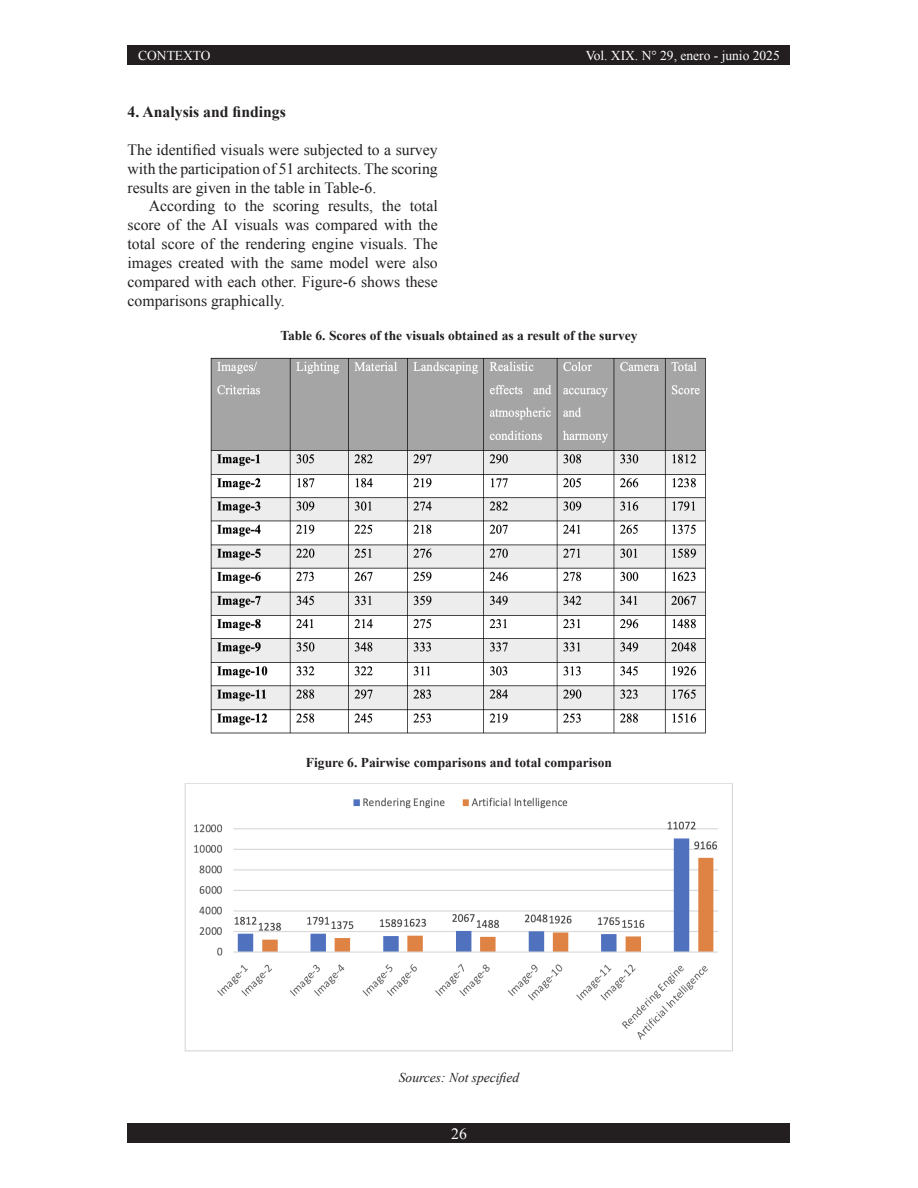
<style>
.page{position:relative;width:918px;height:1188px;background:#fff}
.page>*{position:absolute;margin:0;border:0;box-sizing:border-box;transform-origin:0 0}
.t1{font:15.75px/18.9px "Times New Roman";color:#231f20;text-align:justify}
.t2{font:700 15.75px "Times New Roman";color:#231f20}
.t3{font:15.75px "Times New Roman";color:#fff}
.t4{font:700 13.5px "Times New Roman";color:#231f20}
.t5{font:13.5px "Times New Roman";color:#fff}
.t6{font:italic 13.5px "Times New Roman";color:#231f20}
</style>
<div class="page">
<div style="left:128px;top:1124px;width:662px;height:19px;background:#231f20"></div>
<div style="left:128px;top:45px;width:662px;height:19px;background:#231f20"></div>
<img style="left:210px;top:357px;width:496px;height:377px">
<img style="left:184px;top:783px;width:549px;height:269px">
<p class="t5" style="left:138px;top:47px;width:74px">CONTEXTO</p>
<p class="t5" style="left:586px;top:46px;width:196px">Vol. XIX. N° 29, enero - junio 2025</p>
<p class="t2" style="left:128px;top:101px;width:160px">4. Analysis and findings</p>
<p class="t1" style="left:128px;top:140px;width:312px">The identified visuals were subjected to a survey with the participation of 51 architects. The scoring results are given in the table in Table-6.</p>
<p class="t1" style="left:128px;top:197px;width:312px;text-indent:21px">According to the scoring results, the total score of the AI visuals was compared with the total score of the rendering engine visuals. The images created with the same model were also compared with each other. Figure-6 shows these comparisons graphically.</p>
<p class="t4" style="left:280px;top:326px;width:359px">Table 6. Scores of the visuals obtained as a result of the survey</p>
<p class="t4" style="left:306px;top:753px;width:308px">Figure 6. Pairwise comparisons and total comparison</p>
<p class="t6" style="left:399px;top:1068px;width:122px">Sources: Not specified</p>
<p class="t3" style="left:451px;top:1123px;width:17px">26</p>
</div>
